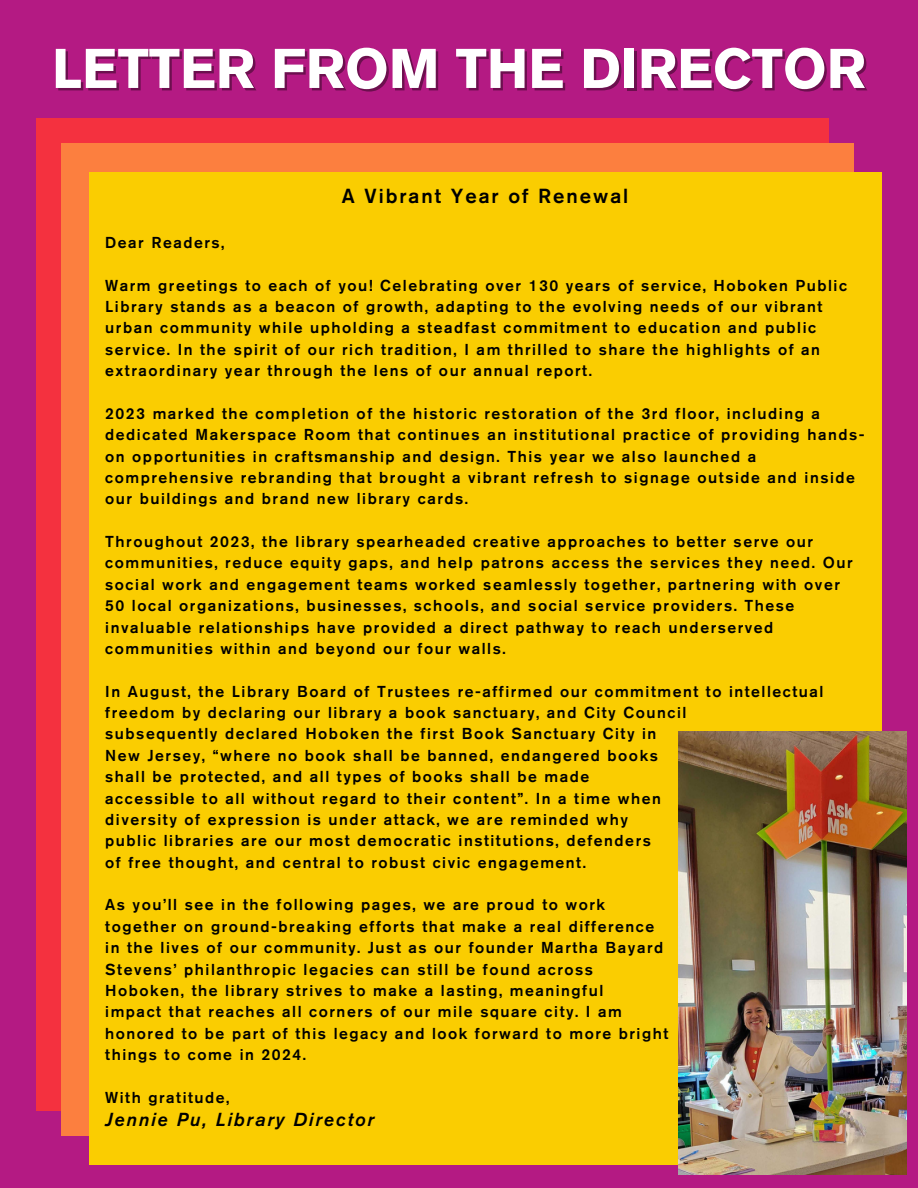
<style>
.page{position:relative;width:918px;height:1188px;background:#b41a83}
.page>*{position:absolute;margin:0;border:0;box-sizing:border-box;transform-origin:0 0}
.t1{font:700 55.35px "Akzidenz Grotesk Pro";color:#fff}
.t2{font:500 20.25px "Akzidenz Grotesk Pro";letter-spacing:.095em;color:#000}
.t3{font:italic 500 18.75px "Akzidenz Grotesk Pro";letter-spacing:.095em;color:#000}
.t4{font:500 15.75px/21.3px "Akzidenz Grotesk Pro";letter-spacing:.095em;color:#000}
</style>
<div class="page">
<div style="left:37px;top:118px;width:792px;height:992px;background:#f4313f"></div>
<div style="left:61px;top:144px;width:792px;height:992px;background:#fc7f3f"></div>
<div style="left:89px;top:173px;width:792px;height:992px;background:#facd01"></div>
<img style="left:679px;top:732px;width:227px;height:443px">
<p class="t1" style="left:52px;top:46px;width:815px">LETTER FROM THE DIRECTOR</p>
<p class="t2" style="left:342px;top:188px;width:288px">A Vibrant Year of Renewal</p>
<p class="t4" style="left:105px;top:233px;width:121px">Dear Readers,</p>
<p class="t4" style="left:105px;top:276px;width:743px">Warm greetings to each of you! Celebrating over 130 years of service, Hoboken Public Library stands as a beacon of growth, adapting to the evolving needs of our vibrant urban community while upholding a steadfast commitment to education and public service. In the spirit of our rich tradition, I am thrilled to share the highlights of an extraordinary year through the lens of our annual report.</p>
<p class="t4" style="left:105px;top:404px;width:761px">2023 marked the completion of the historic restoration of the 3rd floor, including a dedicated Makerspace Room that continues an institutional practice of providing hands&shy;on opportunities in craftsmanship and design. This year we also launched a comprehensive rebranding that brought a vibrant refresh to signage outside and inside our buildings and brand new library cards.</p>
<p class="t4" style="left:105px;top:532px;width:749px">Throughout 2023, the library spearheaded creative approaches to better serve our communities, reduce equity gaps, and help patrons access the services they need. Our social work and engagement teams worked seamlessly together, partnering with over 50 local organizations, businesses, schools, and social service providers. These invaluable relationships have provided a direct pathway to reach underserved communities within and beyond our four walls.</p>
<p class="t4" style="left:105px;top:682px;width:720px">In August, the Library Board of Trustees re-affirmed our commitment to intellectual freedom by declaring our library a book sanctuary, and City Council</p>
<p class="t4" style="left:105px;top:725px;width:553px">subsequently declared Hoboken the first Book Sanctuary City in</p>
<p class="t4" style="left:105px;top:746px;width:554px">New Jersey, “where no book shall be banned, endangered books</p>
<p class="t4" style="left:105px;top:768px;width:486px">shall be protected, and all types of books shall be made</p>
<p class="t4" style="left:105px;top:789px;width:557px">accessible to all without regard to their content”. In a time when</p>
<p class="t4" style="left:105px;top:810px;width:524px">diversity of expression is under attack, we are reminded why</p>
<p class="t4" style="left:105px;top:832px;width:547px">public libraries are our most democratic institutions, defenders</p>
<p class="t4" style="left:105px;top:853px;width:482px">of free thought, and central to robust civic engagement.</p>
<p class="t4" style="left:105px;top:896px;width:501px">As you’ll see in the following pages, we are proud to work</p>
<p class="t4" style="left:105px;top:917px;width:551px">together on ground-breaking efforts that make a real difference</p>
<p class="t4" style="left:105px;top:939px;width:560px">in the lives of our community. Just as our founder Martha Bayard</p>
<p class="t4" style="left:105px;top:960px;width:489px">Stevens’ philanthropic legacies can still be found across</p>
<p class="t4" style="left:105px;top:981px;width:500px">Hoboken, the library strives to make a lasting, meaningful</p>
<p class="t4" style="left:105px;top:1003px;width:518px">impact that reaches all corners of our mile square city. I am</p>
<p class="t4" style="left:105px;top:1024px;width:565px">honored to be part of this legacy and look forward to more bright</p>
<p class="t4" style="left:105px;top:1045px;width:202px">things to come in 2024.</p>
<p class="t4" style="left:105px;top:1088px;width:126px">With gratitude,</p>
<p class="t3" style="left:105px;top:1112px;width:270px">Jennie Pu, Library Director</p>
</div>
